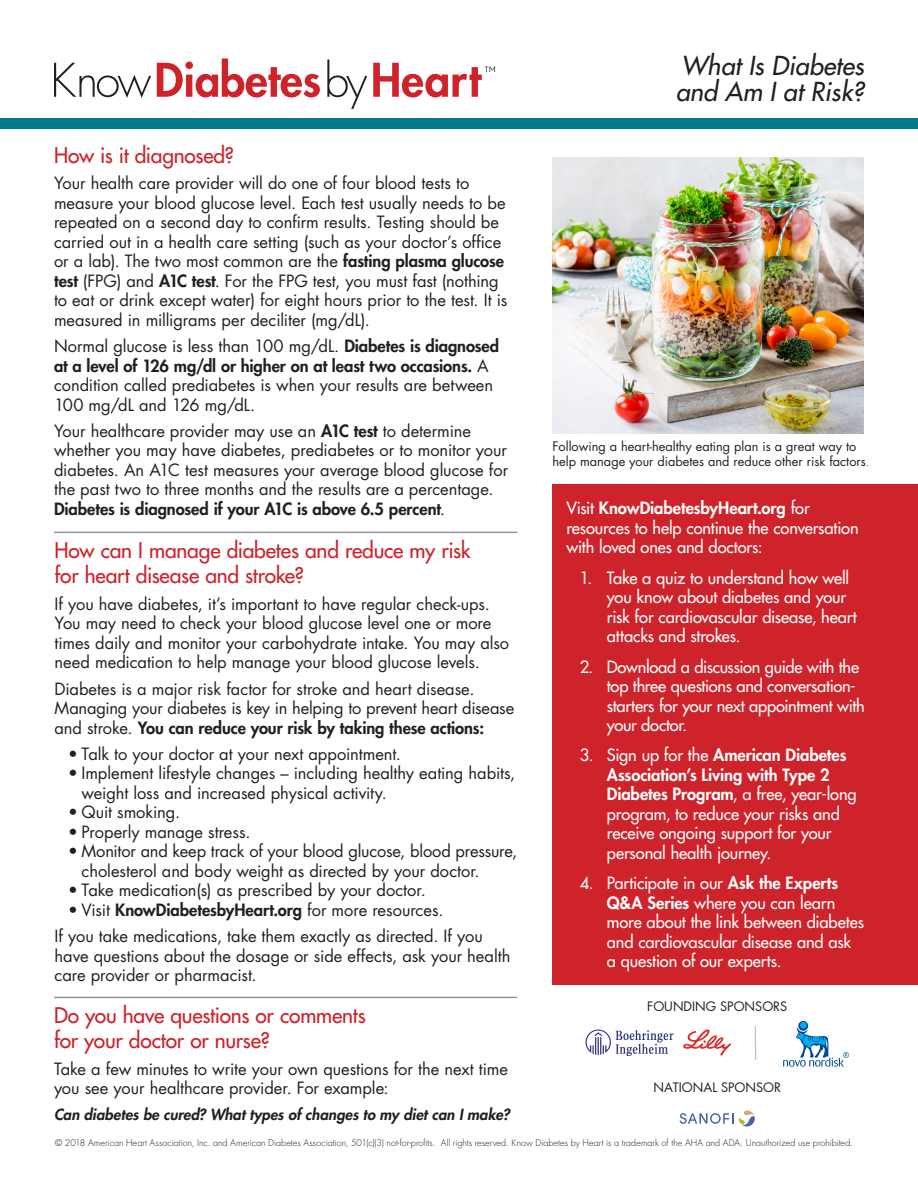
<style>
.page{position:relative;width:918px;height:1188px;background:#fff}
.page>*{position:absolute;margin:0;border:0;box-sizing:border-box;transform-origin:0 0}
.t1{font:italic 500 25.5px/25.5px "Futura Std";color:#231f20}
.t2{font:500 21px/25.2px "Futura Std";letter-spacing:-.01em;color:#ce232a}
.t3{font:16.5px/19.5px "Futura Std";letter-spacing:-.005em;color:#231f20}
.t4{font:500 16.5px/19.5px "Futura Std";letter-spacing:-.01em;color:#fff}
.t5{font:italic 800 15px "Futura Std";letter-spacing:.005em;color:#231f20}
.t6{font:12.75px/15.3px "Futura Std";color:#231f20}
.t7{font:300 9px "Futura Std";letter-spacing:.005em;color:#231f20}
.s1{font-weight:800}
.s2{font-weight:500}
.s3{color:#cf242a}
.s4{font-weight:300}
</style>
<div class="page">
<div style="left:553px;top:485px;width:365px;height:500px;background:#ce232a"></div>
<svg style="left:54px;top:63px;width:97px;height:35px"></svg>
<svg style="left:157px;top:58px;width:163px;height:39px"></svg>
<svg style="left:327px;top:60px;width:40px;height:49px"></svg>
<svg style="left:373px;top:63px;width:122px;height:34px"></svg>
<div style="left:0;top:118px;width:918px;height:11px;background:#02788a"></div>
<img style="left:553px;top:158px;width:311px;height:275px">
<hr style="left:54px;top:532px;width:463px;height:1px;background:#939598">
<hr style="left:54px;top:997px;width:463px;height:1px;background:#939598">
<svg style="left:798px;top:1021px;width:10px;height:10px"></svg>
<div style="left:800px;top:1022px;width:7px;height:7px;background:#00aeef;border-radius:50%"></div>
<svg style="left:783px;top:1027px;width:66px;height:40px"></svg>
<svg style="left:683px;top:1029px;width:48px;height:27px"></svg>
<svg style="left:586px;top:1030px;width:87px;height:26px"></svg>
<hr style="left:755px;top:1026px;width:1px;height:34px;background:#c1c1bf">
<svg style="left:680px;top:1113px;width:53px;height:11px"></svg>
<svg style="left:739px;top:1110px;width:16px;height:16px"></svg>
<p class="t2" style="left:54px;top:143px;width:182px">How is it diagnosed?</p>
<p class="t3" style="left:54px;top:174px;width:455px">Your health care provider will do one of four blood tests to measure your blood glucose level. Each test usually needs to be repeated on a second day to confirm results. Testing should be carried out in a health care setting (such as your doctor’s office or a lab). The two most common are the <span class="s1">fasting plasma glucose test</span> (FPG) and <span class="s1">A1C test</span>. For the FPG test, you must fast (nothing to eat or drink except water) for eight hours prior to the test. It is measured in milligrams per deciliter (mg/dL).</p>
<p class="t3" style="left:54px;top:336px;width:447px">Normal glucose is less than 100 mg/dL. <span class="s1">Diabetes is diagnosed at a level of 126 mg/dl or higher on at least two occasions.</span> A condition called prediabetes is when your results are between 100 mg/dL and 126 mg/dL.</p>
<p class="t3" style="left:54px;top:421px;width:456px">Your healthcare provider may use an <span class="s1">A1C test</span> to determine whether you may have diabetes, prediabetes or to monitor your diabetes. An A1C test measures your average blood glucose for the past two to three months and the results are a percentage.<br><span class="s1">Diabetes is diagnosed if your A1C is above 6.5 percent</span><span class="s2">.</span></p>
<p class="t2" style="left:55px;top:538px;width:417px">How can I manage diabetes and reduce my risk for heart disease and stroke<span class="s3">?</span></p>
<p class="t3" style="left:55px;top:594px;width:456px">If you have diabetes, it’s important to have regular check-ups.<br>You may need to check your blood glucose level one or more times daily and monitor your carbohydrate intake. You may also need medication to help manage your blood glucose levels.</p>
<p class="t3" style="left:55px;top:679px;width:461px">Diabetes is a major risk factor for stroke and heart disease.<br>Managing your diabetes is key in helping to prevent heart disease and stroke. <span class="s1">You can reduce your risk by taking these actions:</span></p>
<p class="t3" style="left:68px;top:744px;width:334px">• Talk to your doctor at your next appointment.</p>
<p class="t3" style="left:82px;top:764px;width:435px;text-indent:-14px">• Implement lifestyle changes – including healthy eating habits, weight loss and increased physical activity.</p>
<p class="t3" style="left:68px;top:803px;width:114px">• Quit smoking.</p>
<p class="t3" style="left:68px;top:822px;width:184px">• Properly manage stress.</p>
<p class="t3" style="left:82px;top:842px;width:437px;text-indent:-14px">• Monitor and keep track of your blood glucose, blood pressure, cholesterol and body weight as directed by your doctor.</p>
<p class="t3" style="left:68px;top:881px;width:359px">• Take medication(s) as prescribed by your doctor.</p>
<p class="t3" style="left:68px;top:900px;width:377px">• Visit <span class="s1">KnowDiabetesbyHeart.org</span> for more resources.</p>
<p class="t3" style="left:55px;top:927px;width:457px">If you take medications, take them exactly as directed. If you have questions about the dosage or side effects, ask your health care provider or pharmacist.</p>
<p class="t1" style="left:676px;top:53px;width:190px">What Is Diabetes and Am I at Risk?</p>
<p class="t6" style="left:553px;top:439px;width:319px">Following a heart-healthy eating plan is a great way to help manage your diabetes and reduce other risk factors<span class="s4">.</span></p>
<p class="t4" style="left:566px;top:499px;width:294px">Visit <span class="s1">KnowDiabetesbyHeart.org</span> for resources to help continue the conversation with loved ones and doctors:</p>
<p class="t4" style="left:607px;top:568px;width:252px;text-indent:-27px">1. Take a quiz to understand how well you know about diabetes and your risk for cardiovascular disease, heart attacks and strokes.</p>
<p class="t4" style="left:607px;top:657px;width:259px;text-indent:-27px">2. Download a discussion guide with the top three questions and conversation&shy;starters for your next appointment with your doctor.</p>
<p class="t4" style="left:607px;top:746px;width:251px;text-indent:-27px">3. Sign up for the <span class="s1">American Diabetes<br>Association’s Living with Type 2<br>Diabetes Program</span>, a free, year-long program, to reduce your risks and receive ongoing support for your personal health journey.</p>
<p class="t4" style="left:607px;top:873px;width:259px;text-indent:-27px">4. Participate in our <span class="s1">Ask the Experts<br>Q&amp;A Series</span> where you can learn more about the link between diabetes and cardiovascular disease and ask a question of our experts.</p>
<p class="t6" style="left:647px;top:999px;width:141px">FOUNDING SPONSORS</p>
<p class="t2" style="left:54px;top:1003px;width:313px">Do you have questions or comments for your doctor or nurse?</p>
<p class="t3" style="left:54px;top:1059px;width:455px">Take a few minutes to write your own questions for the next time you see your healthcare provider. For example:</p>
<p class="t5" style="left:54px;top:1105px;width:457px">Can diabetes be cured? What types of changes to my diet can I make?</p>
<p class="t7" style="left:55px;top:1137px;width:799px">© 2018 American Heart Association, Inc. and American Diabetes Association, 501(c)(3) not-for-profits. All rights reserved. Know Diabetes by Heart is a trademark of the AHA and ADA. Unauthorized use prohibited.</p>
<p class="t6" style="left:653px;top:1079px;width:129px">NATIONAL SPONSOR</p>
</div>
